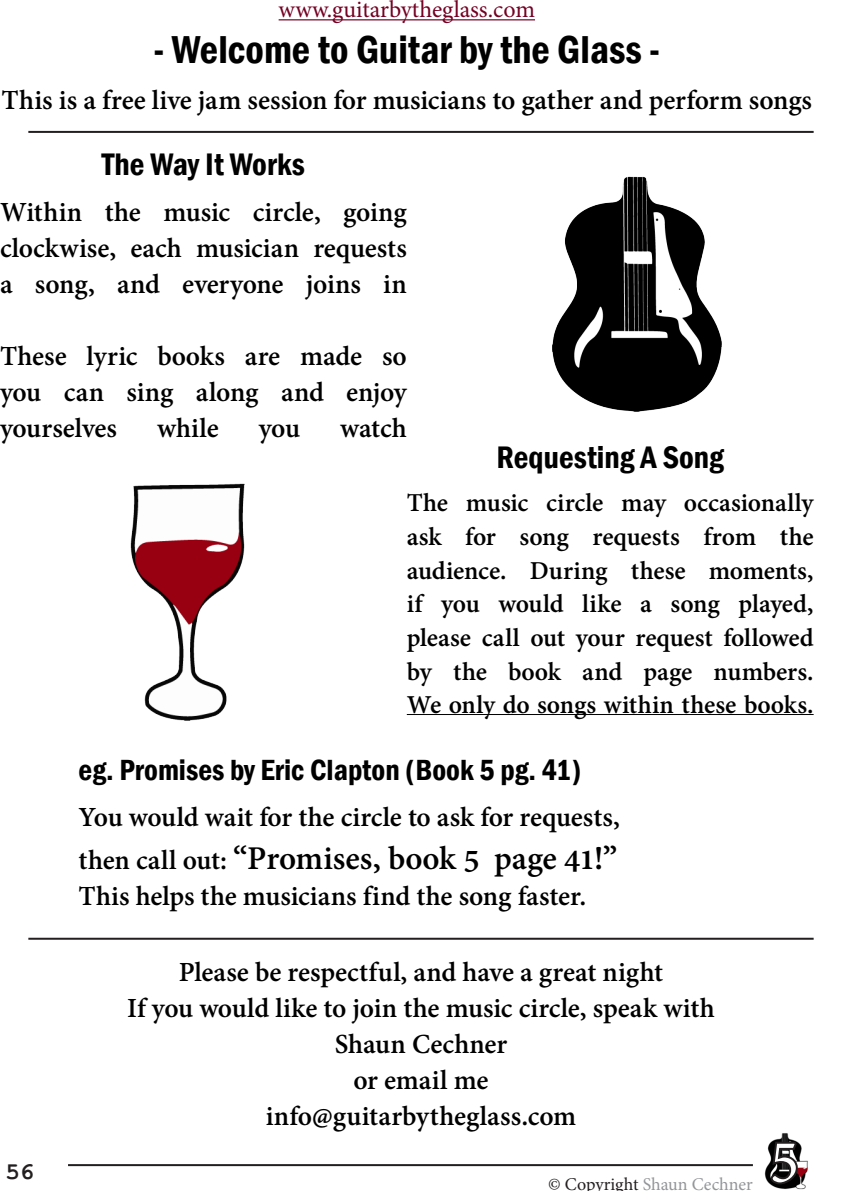
<style>
.page{position:relative;width:842px;height:1191px;background:#fff}
.page>*{position:absolute;margin:0;border:0;box-sizing:border-box;transform-origin:0 0}
.t1{font:66px "Adobe Gurmukhi";color:#fff}
.Heading_1{font:600 condensed 40px "Franklin Gothic";color:#000}
.Paragraph_Tab{font:700 36px "Adobe Gurmukhi";letter-spacing:-.005em;color:#000}
.Heading_2{font:600 condensed 32px "Franklin Gothic";color:#000}
.Paragraph{font:700 30px/36px "Adobe Gurmukhi";letter-spacing:-.005em;color:#000;text-align:justify}
.Paragraph_Tab-2{font:700 30px "Adobe Gurmukhi";letter-spacing:-.005em;color:#000}
.Song_Heading{font:600 condensed 30px "Franklin Gothic";color:#000}
.Paragraph-2{font:700 28px/33.6px "Adobe Gurmukhi";letter-spacing:-.005em;color:#000;text-align:justify}
.t2{font:24px "Minion Pro";color:#740023}
.t3{font:700 24px "Courier New";color:#231f20}
.t4{font:18px "Minion Pro";color:#939598}
.s1{font-size:30px}
.s2{color:#231f20}
</style>
<div class="page">
<hr style="left:279px;top:19px;width:256px;height:1px;background:#740023">
<hr style="left:68px;top:1164px;width:685px;height:2px;background:#231f20">
<img style="left:764px;top:1133px;width:44px;height:57px">
<svg style="left:768px;top:1139px;width:32px;height:47px;background:#363333"></svg>
<hr style="left:407px;top:714px;width:407px;height:1px;background:#000">
<img style="left:552px;top:176px;width:169px;height:235px">
<img style="left:130px;top:484px;width:114px;height:236px">
<hr style="left:28px;top:131px;width:786px;height:2px;background:#231f20">
<hr style="left:28px;top:937px;width:786px;height:2px;background:#231f20">
<p class="t2" style="left:279px;top:-6px;width:258px">www.guitarbytheglass.com</p>
<p class="Heading_1" style="left:154px;top:22px;width:508px">- Welcome to Guitar by the Glass -</p>
<p class="Paragraph" style="left:2px;top:83px;width:812px">This is a free live jam session for musicians to gather and perform songs</p>
<p class="Heading_2" style="left:102px;top:143px;width:204px">The Way It Works</p>
<p class="Paragraph" style="left:0;top:195px;width:408px">Within the music circle, going clockwise, each musician requests a song, and everyone joins in</p>
<p class="Paragraph" style="left:0;top:339px;width:408px">These lyric books are made so you can sing along and enjoy yourselves</p>
<p class="Paragraph" style="left:157px;top:411px;width:63px">while</p>
<p class="Paragraph" style="left:259px;top:411px;width:43px">you</p>
<p class="Paragraph" style="left:340px;top:411px;width:68px">watch</p>
<p class="Heading_2" style="left:497px;top:436px;width:229px">Requesting A Song</p>
<p class="Paragraph-2" style="left:407px;top:487px;width:408px">The music circle may occasionally ask for song requests from the audience. During these moments, if you would like a song played, please call out your request followed by the book and page numbers.</p>
<p class="Paragraph-2" style="left:407px;top:689px;width:408px">We only do songs within these books.</p>
<p class="Song_Heading" style="left:79px;top:750px;width:504px">eg. Promises by Eric Clapton (Book 5 pg. 41)</p>
<p class="Paragraph_Tab-2" style="left:79px;top:800px;width:543px">You would wait for the circle to ask for requests,</p>
<p class="Paragraph_Tab" style="left:79px;top:838px;width:540px"><span class="s1">then call out:</span> “Promises, book 5 page 41!”</p>
<p class="Paragraph_Tab-2" style="left:79px;top:879px;width:509px">This helps the musicians find the song faster.</p>
<p class="t3" style="left:5px;top:1156px;width:30px">56</p>
<p class="Paragraph" style="left:179px;top:954px;width:486px">Please be respectful, and have a great night</p>
<p class="Paragraph" style="left:127px;top:990px;width:589px">If you would like to join the music circle, speak with</p>
<p class="Paragraph" style="left:335px;top:1026px;width:174px">Shaun Cechner</p>
<p class="Paragraph" style="left:353px;top:1062px;width:137px">or email me</p>
<p class="Paragraph" style="left:266px;top:1098px;width:312px">info@guitarbytheglass.com</p>
<p class="t4" style="left:548px;top:1172px;width:206px"><span class="s2">© Copyright</span> Shaun Cechner</p>
<h1 class="t1" style="left:769px;top:1120px;width:31px">5</h1>
</div>
